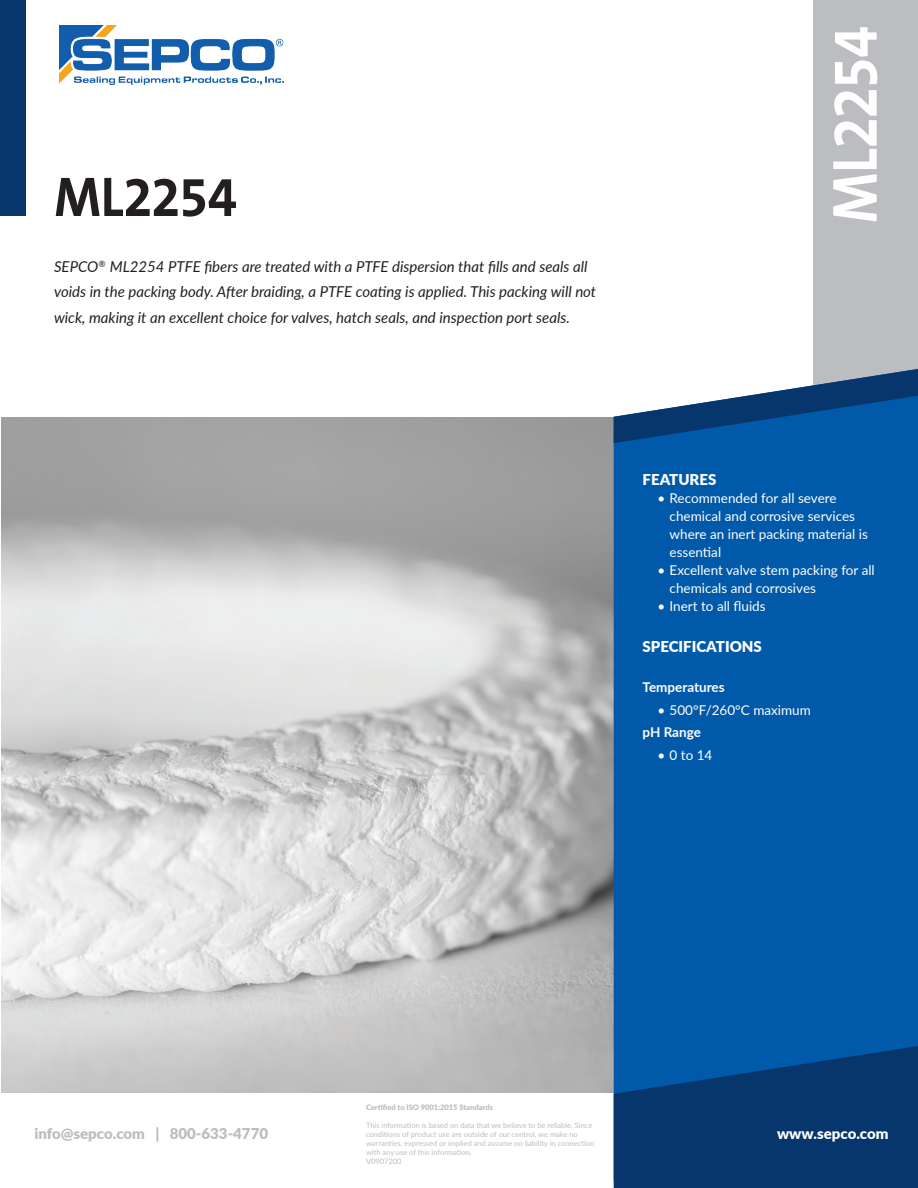
<style>
.page{position:relative;width:918px;height:1188px;background:#fff}
.page>*{position:absolute;margin:0;border:0;box-sizing:border-box;transform-origin:0 0}
.t1{font:700 64.35px "The Sans B W7";letter-spacing:-.015em;color:#fff;scale:.9 1}
.t2{font:700 56.4px "The Sans B W7";letter-spacing:-.015em;color:#231f20;scale:.95 1}
.t3{font:italic 15px/25.5px "Lato";color:#231f20}
.t4{font:900 15px "Lato";color:#fff}
.t5{font:900 15px "Lato";color:#bcbdc0}
.t6{font:13.5px/18px "Lato";color:#fff}
.t7{font:700 13.5px "Lato";color:#fff}
.t8{font:7.5px/9px "Lato";color:#bcbdc0}
.t9{font:900 7.5px "Lato";color:#bcbdc0}
</style>
<div class="page">
<img style="left:2px;top:418px;width:612px;height:675px">
<img style="left:60px;top:26px;width:223px;height:59px">
<div style="left:0;top:0;width:25px;height:216px;background:#07366d"></div>
<div style="left:814px;top:0;width:104px;height:397px;background:#bcbdc0"></div>
<div style="left:614px;top:443px;width:304px;height:603px;background:#0159a9"></div>
<svg style="left:614px;top:1046px;width:304px;height:142px;background:#053b77"></svg>
<svg style="left:614px;top:369px;width:304px;height:74px"></svg>
<h2 class="t2" style="left:54px;top:161px;width:194px">ML2254</h2>
<p class="t3" style="left:54px;top:253px;width:544px">SEPCO<sup>®</sup> ML2254 PTFE fibers are treated with a PTFE dispersion that fills and seals all voids in the packing body. After braiding, a PTFE coating is applied. This packing will not wick, making it an excellent choice for valves, hatch seals, and inspection port seals.</p>
<h1 class="t1" style="left:814px;top:223px;width:221px;rotate:-90deg">ML2254</h1>
<p class="t4" style="left:643px;top:468px;width:75px">FEATURES</p>
<p class="t6" style="left:670px;top:489px;width:200px;text-indent:-12px">• Recommended for all severe chemical and corrosive services where an inert packing material is essential</p>
<p class="t6" style="left:670px;top:561px;width:207px;text-indent:-12px">• Excellent valve stem packing for all chemicals and corrosives</p>
<p class="t6" style="left:658px;top:597px;width:110px">• Inert to all fluids</p>
<p class="t4" style="left:643px;top:635px;width:121px">SPECIFICATIONS</p>
<p class="t7" style="left:643px;top:677px;width:84px">Temperatures</p>
<p class="t6" style="left:658px;top:700px;width:155px">• 500°F/260°C maximum</p>
<p class="t7" style="left:643px;top:722px;width:60px">pH Range</p>
<p class="t6" style="left:658px;top:745px;width:56px">• 0 to 14</p>
<p class="t5" style="left:34px;top:1122px;width:235px">info@sepco.com | 800-633-4770</p>
<p class="t9" style="left:366px;top:1101px;width:128px">Certified to ISO 9001:2015 Standards</p>
<p class="t8" style="left:366px;top:1120px;width:230px">This information is based on data that we believe to be reliable. Since conditions of product use are outside of our control, we make no warranties, expressed or implied and assume no liability in connection with any use of this information.<br>V0907200</p>
<p class="t4" style="left:777px;top:1122px;width:113px">www.sepco.com</p>
</div>
